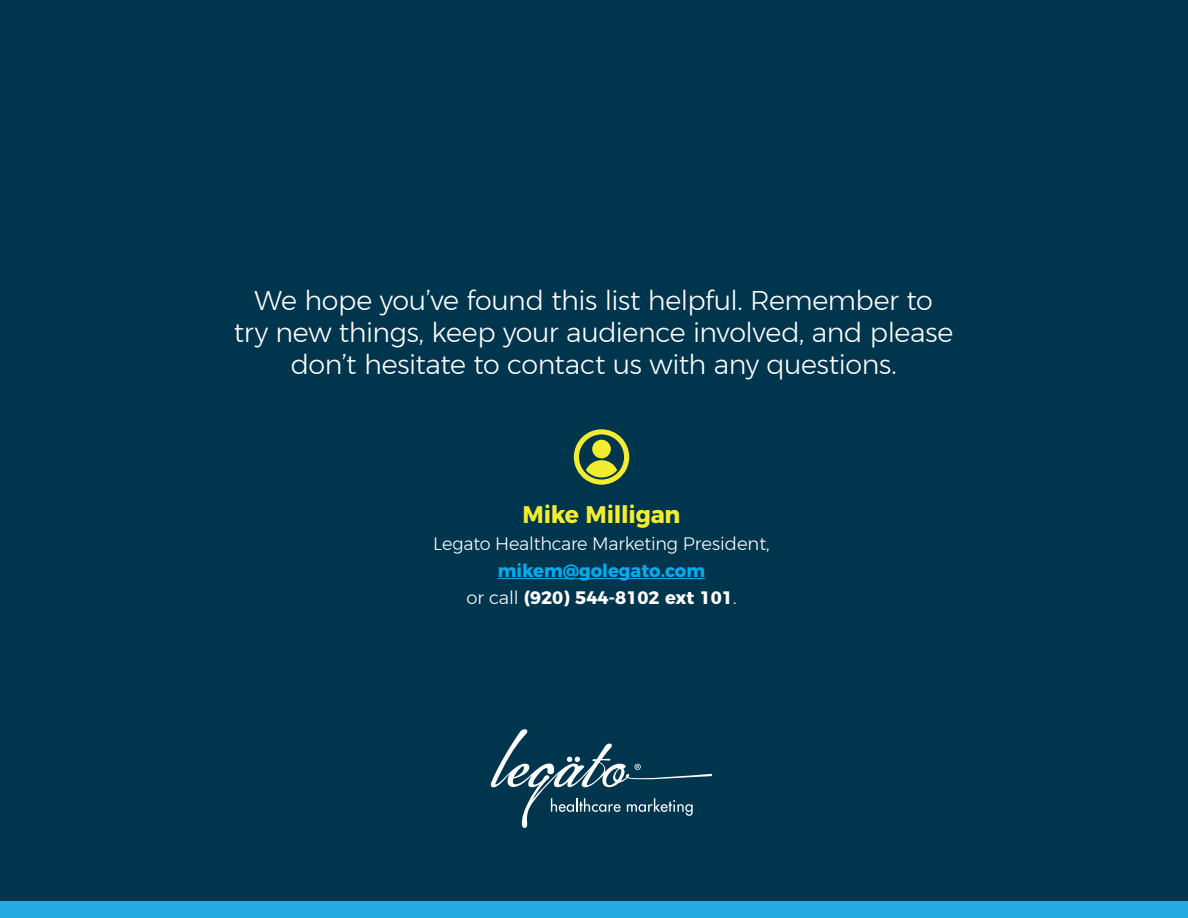
<style>
.page{position:relative;width:1188px;height:918px;background:#00354e}
.page>*{position:absolute;margin:0;border:0;box-sizing:border-box;transform-origin:0 0}
.t1{font:300 27px/32.4px "Montserrat";letter-spacing:-.015em;color:#fff;text-align:center}
.t2{font:700 24px "Montserrat";letter-spacing:-.01em;color:#f4ed2f}
.t3{font:700 18px/27px "Montserrat";color:#fff;text-align:center}
.t4{font:300 18px "Montserrat";letter-spacing:-.01em;color:#fff}
.s1{color:#00aeef}
.s2{font-weight:300}
</style>
<div class="page">
<div style="left:0;top:902px;width:1188px;height:16px;background:#24aae1"></div>
<hr style="left:498px;top:578px;width:207px;height:1px;background:#00aeef">
<svg style="left:574px;top:429px;width:55px;height:56px"></svg>
<svg style="left:490px;top:729px;width:223px;height:99px"></svg>
<p class="t1" style="left:234px;top:283px;width:721px">We hope you’ve found this list helpful. Remember to<br>try new things, keep your audience involved, and please don’t hesitate to contact us with any questions.</p>
<p class="t2" style="left:523px;top:494px;width:159px">Mike Milligan</p>
<p class="t4" style="left:433px;top:530px;width:338px">Legato Healthcare Marketing President,</p>
<p class="t3" style="left:467px;top:555px;width:271px"><span class="s1">mikem@golegato.com<br></span><span class="s2">or call</span> (920) 544-8102 ext 101<span class="s2">.</span></p>
</div>
